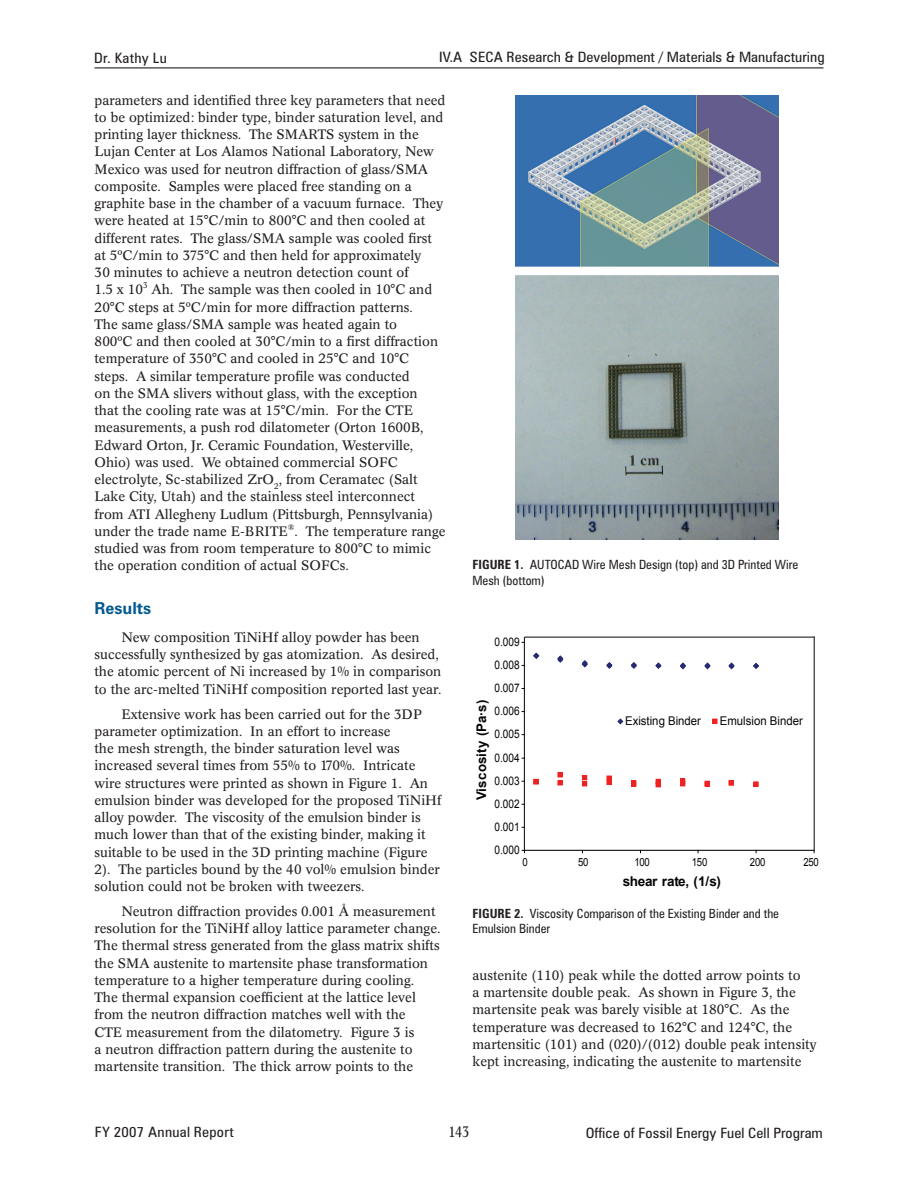
<style>
.page{position:relative;width:918px;height:1188px;background:#fff}
.page>*{position:absolute;margin:0;border:0;box-sizing:border-box;transform-origin:0 0}
.t1{font:700 16.5px "Zurich BT";color:#005990}
.t2{font:condensed 15px "Concorde BE";color:#231f20}
.t3{font:condensed 14.25px "Zurich BT";letter-spacing:.005em;color:#231f20;scale:1.08 1}
.t4{font:condensed 14.25px "Zurich BT";letter-spacing:.025em;color:#231f20;scale:1.08 1}
.t5{font:13.5px/17.2px "Concorde BE";color:#231f20}
.t6{font:700 13.5px "Arial";letter-spacing:-.025em;color:#050504}
.t7{font:700 13.35px "Arial";letter-spacing:.015em;color:#050504}
.t8{font:condensed 12.75px/15.8px "Zurich BT";color:#231f20}
.t9{font:12px "Arial";color:#050504;scale:.95 1}
.t10{font:11.85px "Arial";color:#050504;scale:.85 1}
.t11{font:11.25px "Arial";letter-spacing:-.025em;color:#050504;scale:.85 1}
.s1{font-weight:700}
</style>
<div class="page">
<hr style="left:94px;top:67px;width:730px;height:1px;background:#231f20">
<img style="left:516px;top:95px;width:263px;height:445px">
<hr style="left:524px;top:638px;width:1px;height:212px;background:#231f20">
<hr style="left:524px;top:850px;width:290px;height:1px;background:#231f20">
<svg style="left:753px;top:663px;width:6px;height:6px"></svg>
<svg style="left:728px;top:662px;width:7px;height:8px"></svg>
<svg style="left:704px;top:662px;width:7px;height:8px"></svg>
<svg style="left:680px;top:662px;width:6px;height:8px"></svg>
<svg style="left:655px;top:662px;width:7px;height:7px"></svg>
<svg style="left:631px;top:662px;width:6px;height:7px"></svg>
<svg style="left:606px;top:662px;width:7px;height:7px"></svg>
<svg style="left:581px;top:660px;width:7px;height:8px"></svg>
<svg style="left:557px;top:655px;width:7px;height:8px"></svg>
<svg style="left:533px;top:652px;width:7px;height:7px"></svg>
<svg style="left:753px;top:782px;width:5px;height:5px"></svg>
<svg style="left:729px;top:780px;width:5px;height:5px"></svg>
<svg style="left:705px;top:781px;width:5px;height:6px"></svg>
<svg style="left:680px;top:778px;width:5px;height:8px"></svg>
<svg style="left:656px;top:779px;width:5px;height:8px"></svg>
<svg style="left:631px;top:780px;width:5px;height:7px"></svg>
<svg style="left:607px;top:776px;width:5px;height:9px"></svg>
<svg style="left:582px;top:775px;width:5px;height:11px"></svg>
<svg style="left:557px;top:772px;width:6px;height:13px"></svg>
<svg style="left:533px;top:779px;width:6px;height:6px"></svg>
<svg style="left:617px;top:718px;width:7px;height:7px"></svg>
<svg style="left:712px;top:719px;width:6px;height:5px"></svg>
<hr style="left:525px;top:637px;width:289px;height:1px;background:#231f20">
<hr style="left:814px;top:637px;width:1px;height:212px;background:#231f20">
<p class="t4" style="left:94px;top:49px;width:69px">Dr. Kathy Lu</p>
<p class="t3" style="left:439px;top:49px;width:358px">IV.A SECA Research &amp; Development / Materials &amp; Manufacturing</p>
<p class="t5" style="left:94px;top:91px;width:353px">parameters and identified three key parameters that need to be optimized: binder type, binder saturation level, and printing layer thickness. The SMARTS system in the Lujan Center at Los Alamos National Laboratory, New Mexico was used for neutron diffraction of glass/SMA composite. Samples were placed free standing on a graphite base in the chamber of a vacuum furnace. They were heated at 15°C/min to 800°C and then cooled at different rates. The glass/SMA sample was cooled first at 5ºC/min to 375°C and then held for approximately<br>30 minutes to achieve a neutron detection count of<br>1.5 x 10<sup>3</sup> Ah. The sample was then cooled in 10°C and 20°C steps at 5ºC/min for more diffraction patterns.<br>The same glass/SMA sample was heated again to<br>800ºC and then cooled at 30°C/min to a first diffraction temperature of 350°C and cooled in 25°C and 10°C steps. A similar temperature profile was conducted<br>on the SMA slivers without glass, with the exception<br>that the cooling rate was at 15°C/min. For the CTE measurements, a push rod dilatometer (Orton 1600B, Edward Orton, Jr. Ceramic Foundation, Westerville, Ohio) was used. We obtained commercial SOFC electrolyte, Sc-stabilized ZrO<sub>2</sub>, from Ceramatec (Salt Lake City, Utah) and the stainless steel interconnect from ATI Allegheny Ludlum (Pittsburgh, Pennsylvania) under the trade name E-Brite</p>
<p class="t5" style="left:95px;top:523px;width:352px;text-indent:193px"><sup>®</sup>. The temperature range studied was from room temperature to 800°C to mimic the operation condition of actual SOFCs.</p>
<p class="t1" style="left:94px;top:598px;width:58px">Results</p>
<p class="t5" style="left:94px;top:629px;width:348px;text-align:center">New composition TiNiHf alloy powder has been successfully synthesized by gas atomization. As desired, the atomic percent of Ni increased by 1% in comparison to the arc-melted TiNiHf composition reported last year.</p>
<p class="t5" style="left:94px;top:705px;width:348px;text-indent:27px">Extensive work has been carried out for the 3DP parameter optimization. In an effort to increase<br>the mesh strength, the binder saturation level was increased several times from 55% to 170%. Intricate wire structures were printed as shown in Figure 1. An emulsion binder was developed for the proposed TiNiHf alloy powder. The viscosity of the emulsion binder is much lower than that of the existing binder, making it suitable to be used in the 3D printing machine (Figure 2). The particles bound by the 40 vol% emulsion binder solution could not be broken with tweezers.</p>
<p class="t5" style="left:94px;top:903px;width:348px;text-indent:27px">Neutron diffraction provides 0.001 Å measurement resolution for the TiNiHf alloy lattice parameter change.<br>The thermal stress generated from the glass matrix shifts the SMA austenite to martensite phase transformation temperature to a higher temperature during cooling.<br>The thermal expansion coefficient at the lattice level from the neutron diffraction matches well with the<br>CTE measurement from the dilatometry. Figure 3 is<br>a neutron diffraction pattern during the austenite to martensite transition. The thick arrow points to the</p>
<p class="t8" style="left:472px;top:557px;width:327px"><span class="s1">FIGURE 1.</span> AUTOCAD Wire Mesh Design (top) and 3D Printed Wire<br>Mesh (bottom)</p>
<p class="t10" style="left:495px;top:634px;width:31px">0.009</p>
<p class="t10" style="left:495px;top:657px;width:31px">0.008</p>
<p class="t10" style="left:495px;top:680px;width:31px">0.007</p>
<p class="t7" style="left:473px;top:800px;width:102px;rotate:-90deg">Viscosity (Pa·s)</p>
<p class="t10" style="left:495px;top:703px;width:31px">0.006</p>
<p class="t9" style="left:625px;top:713px;width:82px">Existing Binder</p>
<p class="t9" style="left:720px;top:713px;width:89px">Emulsion Binder</p>
<p class="t10" style="left:495px;top:727px;width:31px">0.005</p>
<p class="t10" style="left:495px;top:750px;width:31px">0.004</p>
<p class="t10" style="left:495px;top:773px;width:31px">0.003</p>
<p class="t10" style="left:495px;top:796px;width:31px">0.002</p>
<p class="t10" style="left:495px;top:819px;width:31px">0.001</p>
<p class="t10" style="left:495px;top:842px;width:31px">0.000</p>
<p class="t11" style="left:523px;top:855px;width:8px">0</p>
<p class="t11" style="left:578px;top:855px;width:14px">50</p>
<p class="t11" style="left:634px;top:855px;width:20px">100</p>
<p class="t11" style="left:692px;top:855px;width:20px">150</p>
<p class="t11" style="left:750px;top:855px;width:20px">200</p>
<p class="t11" style="left:803px;top:855px;width:20px">250</p>
<p class="t6" style="left:623px;top:872px;width:100px">shear rate, (1/s)</p>
<p class="t8" style="left:472px;top:905px;width:308px"><span class="s1">FIGURE 2.</span> Viscosity Comparison of the Existing Binder and the<br>Emulsion Binder</p>
<p class="t5" style="left:472px;top:967px;width:346px">austenite (110) peak while the dotted arrow points to<br>a martensite double peak. As shown in Figure 3, the martensite peak was barely visible at 180°C. As the temperature was decreased to 162°C and 124°C, the martensitic (101) and (020)/(012) double peak intensity kept increasing, indicating the austenite to martensite</p>
<p class="t3" style="left:95px;top:1124px;width:130px">FY 2007 Annual Report</p>
<p class="t2" style="left:449px;top:1123px;width:8px">143</p>
<p class="t3" style="left:586px;top:1124px;width:221px">Office of Fossil Energy Fuel Cell Program</p>
</div>
